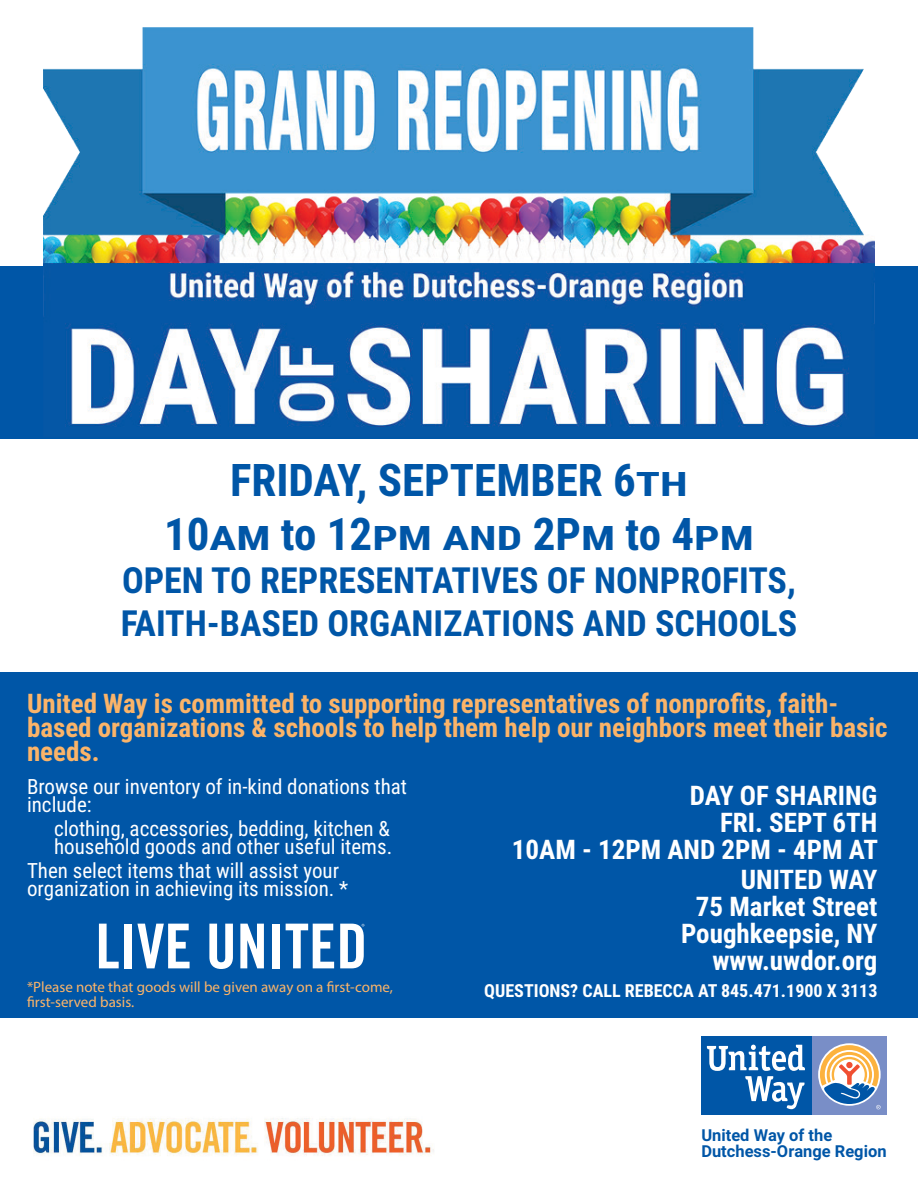
<style>
.page{position:relative;width:918px;height:1188px;background:#fff}
.page>*{position:absolute;margin:0;border:0;box-sizing:border-box;transform-origin:0 0}
.t1{font:700 45px/54px "Roboto Condensed";color:#0056a7;text-align:center}
.t2{font:700 36px/43.2px "Roboto Condensed";color:#0056a7}
.t3{font:700 27px/24px "Roboto Condensed";color:#fbb469}
.t4{font:700 27px/27px "Roboto Condensed";color:#fff;text-align:right}
.t5{font:21px/18px "Roboto Condensed";color:#fff}
.t6{font:700 18px "Roboto Condensed";color:#fff}
.t7{font:700 16.5px/16.5px "Roboto";color:#0056a7}
.t8{font:15px/15px "Myriad Pro";color:#fbb469}
.s1{font-size:33.75px}
</style>
<div class="page">
<div style="left:0;top:672px;width:918px;height:346px;background:#0056a7"></div>
<div style="left:0;top:266px;width:918px;height:172px;background:#0056a7"></div>
<svg style="left:99px;top:924px;width:20px;height:44px"></svg>
<div style="left:124px;top:924px;width:8px;height:44px;background:#fff"></div>
<svg style="left:137px;top:924px;width:53px;height:44px"></svg>
<svg style="left:209px;top:924px;width:24px;height:45px"></svg>
<svg style="left:240px;top:924px;width:24px;height:44px"></svg>
<div style="left:272px;top:924px;width:8px;height:44px;background:#fff"></div>
<svg style="left:286px;top:924px;width:48px;height:44px"></svg>
<svg style="left:340px;top:924px;width:24px;height:44px"></svg>
<svg style="left:701px;top:1036px;width:186px;height:79px"></svg>
<img style="left:33px;top:1118px;width:401px;height:38px">
<img style="left:43px;top:27px;width:832px;height:400px">
<h1 class="t1" style="left:164px;top:451px;width:591px">FRIDAY, SEPTEMBER 6<span class="s1">TH<br></span>10<span class="s1">AM</span> to 12<span class="s1">PM AND</span> 2P<span class="s1">M</span> to 4<span class="s1">PM</span></h1>
<h2 class="t2" style="left:121px;top:557px;width:678px">OPEN TO REPRESENTATIVES OF NONPROFITS,<br>FAITH-BASED ORGANIZATIONS AND SCHOOLS</h2>
<p class="t3" style="left:27px;top:691px;width:862px">United Way is committed to supporting representatives of nonprofits, faith&shy;based organizations &amp; schools to help them help our neighbors meet their basic needs.</p>
<p class="t5" style="left:27px;top:777px;width:382px">Browse our inventory of in-kind donations that include:</p>
<p class="t5" style="left:54px;top:819px;width:340px">clothing, accessories, bedding, kitchen &amp; household goods and other useful items.</p>
<p class="t5" style="left:27px;top:861px;width:323px">Then select items that will assist your organization in achieving its mission. *</p>
<p class="t4" style="left:512px;top:781px;width:368px">DAY OF SHARING<br>FRI. SEPT 6TH<br>10AM - 12PM AND 2PM - 4PM AT</p>
<p class="t4" style="left:681px;top:865px;width:198px">UNITED WAY<br>75 Market Street<br>Poughkeepsie, NY www.uwdor.org</p>
<p class="t6" style="left:484px;top:978px;width:395px">QUESTIONS? CALL REBECCA AT 845.471.1900 X 3113</p>
<p class="t8" style="left:27px;top:979px;width:368px">*Please note that goods will be given away on a first-come, first-served basis.</p>
<p class="t7" style="left:701px;top:1126px;width:187px">United Way of the<br>Dutchess-Orange Region</p>
</div>
